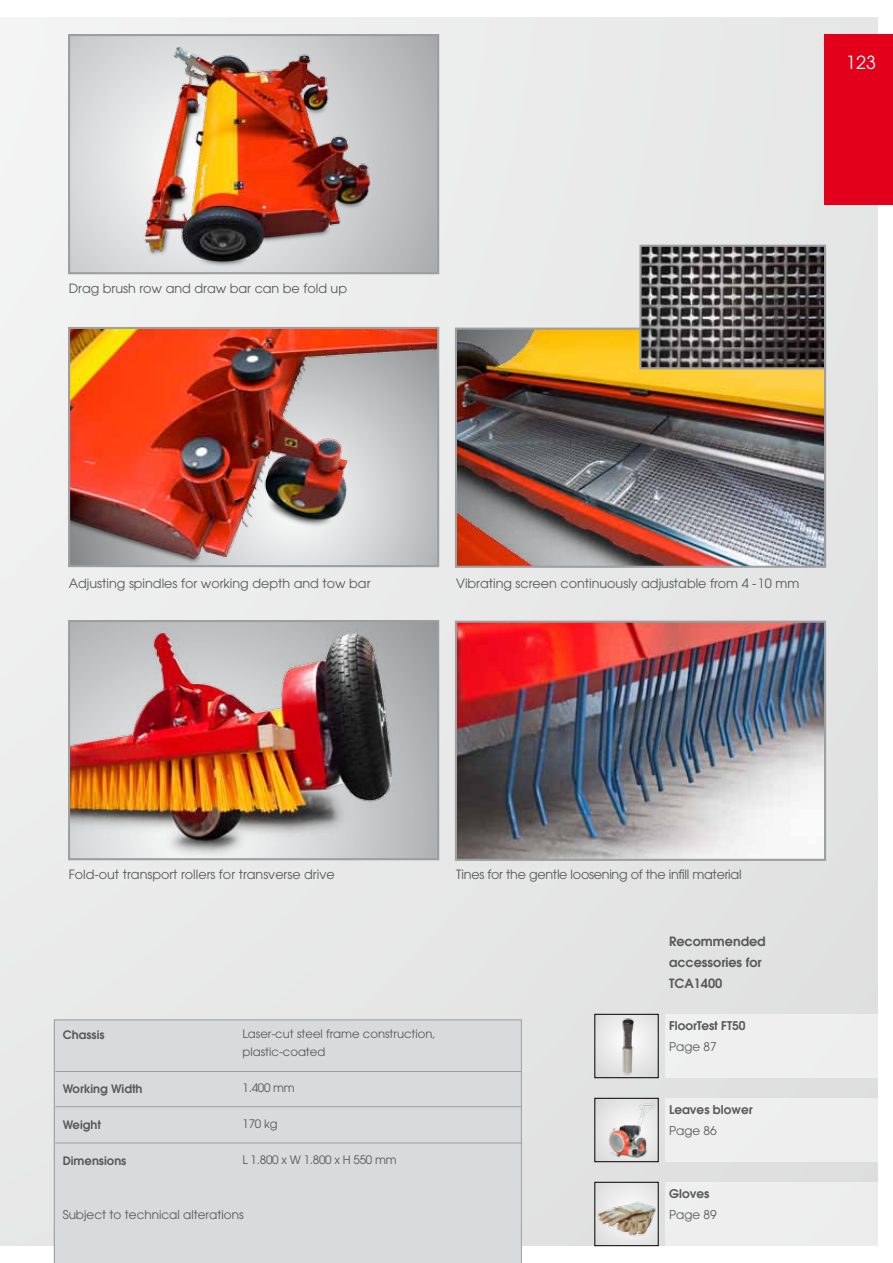
<style>
.page{position:relative;width:893px;height:1263px;background:#fff}
.page>*{position:absolute;margin:0;border:0;box-sizing:border-box;transform-origin:0 0}
.t1{font:18px "Avant Garde";color:#fff}
.t2{font:12.75px "Avant Garde";color:#58585a}
.t3{font:12.75px "Avant Garde";letter-spacing:-.02em;color:#58585a}
.t4{font:600 12.75px/21px "Avant Garde";color:#58585a}
.t5{font:12px "Avant Garde";color:#58585a}
.t6{font:600 12px "Avant Garde";color:#58585a}
.t7{font:11.7px/18px "Avant Garde";color:#58585a}
.t8{font:600 11.7px "Avant Garde";color:#58585a}
.t9{font:11.7px "Avant Garde";letter-spacing:-.02em;color:#58585a}
</style>
<div class="page">
<div style="left:0;top:17px;width:877px;height:1229px;background:#e9e9e9"></div>
<div style="left:825px;top:34px;width:68px;height:170px;background:#e2001a"></div>
<div style="left:54px;top:1019px;width:468px;height:244px;background:#d9dadb"></div>
<img style="left:71px;top:623px;width:362px;height:234px">
<div style="left:68px;top:620px;width:371px;height:240px;border:2px solid #9c9e9f"></div>
<img style="left:71px;top:330px;width:365px;height:234px">
<div style="left:68px;top:327px;width:371px;height:240px;border:2px solid #9c9e9f"></div>
<img style="left:71px;top:37px;width:365px;height:234px">
<div style="left:68px;top:34px;width:371px;height:240px;border:2px solid #9c9e9f"></div>
<img style="left:458px;top:624px;width:365px;height:234px">
<div style="left:455px;top:621px;width:371px;height:240px;border:2px solid #9c9e9f"></div>
<img style="left:458px;top:331px;width:365px;height:234px">
<div style="left:455px;top:328px;width:371px;height:240px;border:2px solid #9c9e9f"></div>
<img style="left:642px;top:248px;width:181px;height:118px">
<div style="left:639px;top:245px;width:187px;height:124px;border:2px solid #9c9e9f"></div>
<div style="left:665px;top:1098px;width:228px;height:64px;background:linear-gradient(to right,#ededed,#f2f2f2)"></div>
<div style="left:665px;top:1182px;width:228px;height:64px;background:linear-gradient(to right,#eceded,#f1f1f1)"></div>
<div style="left:665px;top:1014px;width:228px;height:64px;background:linear-gradient(to right,#edeeee,#f2f2f2)"></div>
<img style="left:597px;top:1100px;width:59px;height:60px">
<div style="left:595px;top:1098px;width:63px;height:64px;border:1px solid #000"></div>
<img style="left:597px;top:1198px;width:59px;height:44px">
<div style="left:595px;top:1182px;width:63px;height:64px;border:1px solid #000"></div>
<img style="left:597px;top:1016px;width:59px;height:60px">
<div style="left:595px;top:1014px;width:63px;height:64px;border:1px solid #000"></div>
<hr style="left:55px;top:1071px;width:466px;height:1px;background:#9c9e9f">
<hr style="left:55px;top:1106px;width:466px;height:1px;background:#9c9e9f">
<hr style="left:55px;top:1142px;width:466px;height:1px;background:#9c9e9f">
<p class="t2" style="left:69px;top:281px;width:280px">Drag brush row and draw bar can be fold up</p>
<h1 class="t1" style="left:846px;top:52px;width:31px">123</h1>
<p class="t2" style="left:69px;top:575px;width:303px">Adjusting spindles for working depth and tow bar</p>
<p class="t2" style="left:456px;top:575px;width:345px">Vibrating screen continuously adjustable from 4 -10 mm</p>
<p class="t2" style="left:69px;top:867px;width:267px">Fold-out transport rollers for transverse drive</p>
<p class="t3" style="left:456px;top:867px;width:287px">Tines for the gentle loosening of the infill material</p>
<p class="t8" style="left:63px;top:1027px;width:43px">Chassis</p>
<p class="t8" style="left:63px;top:1081px;width:81px">Working Width</p>
<p class="t8" style="left:63px;top:1117px;width:40px">Weight</p>
<p class="t8" style="left:63px;top:1153px;width:65px">Dimensions</p>
<p class="t7" style="left:242px;top:1025px;width:195px">Laser-cut steel frame construction, plastic-coated</p>
<p class="t7" style="left:242px;top:1079px;width:54px">1.400 mm</p>
<p class="t7" style="left:242px;top:1115px;width:37px">170 kg</p>
<p class="t9" style="left:242px;top:1153px;width:156px">L 1.800 x W 1.800 x H 550 mm</p>
<p class="t5" style="left:63px;top:1207px;width:183px">Subject to technical alterations</p>
<p class="t4" style="left:669px;top:930px;width:98px">Recommended accessories for<br>TCA1400</p>
<p class="t6" style="left:669px;top:1018px;width:78px">FloorTest FT50</p>
<p class="t5" style="left:669px;top:1039px;width:49px">Page 87</p>
<p class="t6" style="left:669px;top:1102px;width:85px">Leaves blower</p>
<p class="t5" style="left:669px;top:1123px;width:49px">Page 86</p>
<p class="t6" style="left:669px;top:1186px;width:42px">Gloves</p>
<p class="t5" style="left:669px;top:1207px;width:49px">Page 89</p>
</div>
